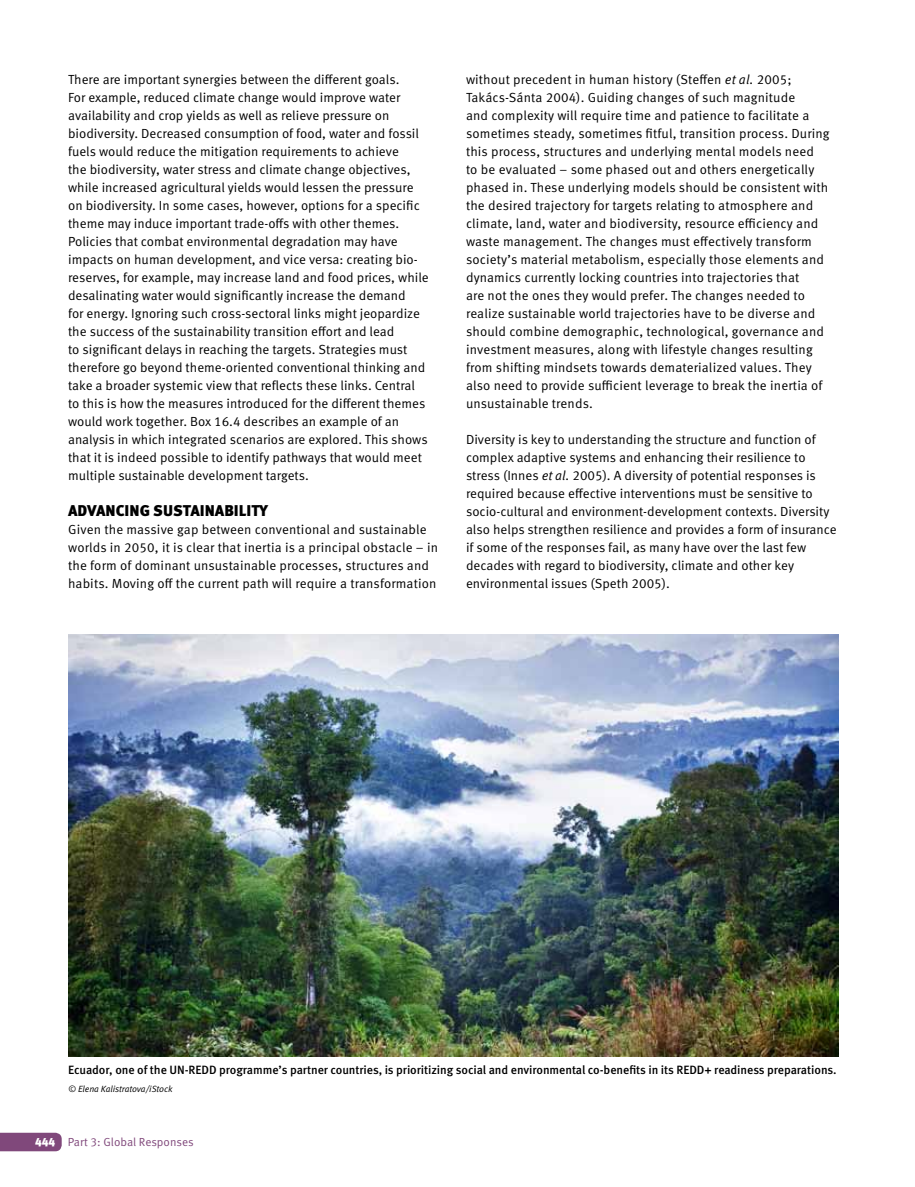
<style>
.page{position:relative;width:915px;height:1187px;background:#fff}
.page>*{position:absolute;margin:0;border:0;box-sizing:border-box;transform-origin:0 0}
.t1{font:900 15.6px "Meta Pro";color:#000}
.t2{font:13.2px/18px "Meta Pro";color:#000}
.t3{font:500 12px "Meta Pro";letter-spacing:-.005em;color:#000}
.t4{font:11.7px "Meta Pro";color:#80487b}
.t5{font:italic 9px "Meta Pro";letter-spacing:-.005em;color:#000}
.s1{font-style:italic}
.s2{font-weight:900;color:#fff}
</style>
<div class="page">
<svg style="left:0;top:1132px;width:62px;height:19px"></svg>
<img style="left:68px;top:634px;width:770px;height:421px">
<p class="t2" style="left:68px;top:70px;width:362px">There are important synergies between the different goals.<br>For example, reduced climate change would improve water availability and crop yields as well as relieve pressure on biodiversity. Decreased consumption of food, water and fossil fuels would reduce the mitigation requirements to achieve<br>the biodiversity, water stress and climate change objectives, while increased agricultural yields would lessen the pressure on biodiversity. In some cases, however, options for a specific theme may induce important trade-offs with other themes.<br>Policies that combat environmental degradation may have impacts on human development, and vice versa: creating bio&shy;reserves, for example, may increase land and food prices, while desalinating water would significantly increase the demand<br>for energy. Ignoring such cross-sectoral links might jeopardize the success of the sustainability transition effort and lead<br>to significant delays in reaching the targets. Strategies must therefore go beyond theme-oriented conventional thinking and take a broader systemic view that reflects these links. Central to this is how the measures introduced for the different themes would work together. Box 16.4 describes an example of an analysis in which integrated scenarios are explored. This shows that it is indeed possible to identify pathways that would meet multiple sustainable development targets.</p>
<p class="t1" style="left:68px;top:500px;width:201px">ADVANCING SUSTAINABILITY</p>
<p class="t2" style="left:68px;top:520px;width:371px">Given the massive gap between conventional and sustainable worlds in 2050, it is clear that inertia is a principal obstacle – in the form of dominant unsustainable processes, structures and habits. Moving off the current path will require a transformation</p>
<p class="t2" style="left:466px;top:70px;width:365px">without precedent in human history (Steffen <span class="s1">et al.</span> 2005; Takács-Sánta 2004). Guiding changes of such magnitude<br>and complexity will require time and patience to facilitate a sometimes steady, sometimes fitful, transition process. During this process, structures and underlying mental models need<br>to be evaluated – some phased out and others energetically phased in. These underlying models should be consistent with the desired trajectory for targets relating to atmosphere and climate, land, water and biodiversity, resource efficiency and waste management. The changes must effectively transform society’s material metabolism, especially those elements and dynamics currently locking countries into trajectories that<br>are not the ones they would prefer. The changes needed to realize sustainable world trajectories have to be diverse and should combine demographic, technological, governance and investment measures, along with lifestyle changes resulting from shifting mindsets towards dematerialized values. They also need to provide sufficient leverage to break the inertia of unsustainable trends.</p>
<p class="t2" style="left:466px;top:430px;width:372px">Diversity is key to understanding the structure and function of complex adaptive systems and enhancing their resilience to stress (Innes <span class="s1">et al.</span> 2005). A diversity of potential responses is required because effective interventions must be sensitive to socio-cultural and environment-development contexts. Diversity also helps strengthen resilience and provides a form of insurance if some of the responses fail, as many have over the last few decades with regard to biodiversity, climate and other key environmental issues (Speth 2005).</p>
<p class="t3" style="left:68px;top:1062px;width:769px">Ecuador, one of the UN-REDD programme’s partner countries, is prioritizing social and environmental co-benefits in its REDD+ readiness preparations.</p>
<p class="t5" style="left:68px;top:1083px;width:106px">© Elena Kalistratova/iStock</p>
<p class="t4" style="left:35px;top:1134px;width:160px"><span class="s2">444</span> Part 3: Global Responses</p>
</div>
